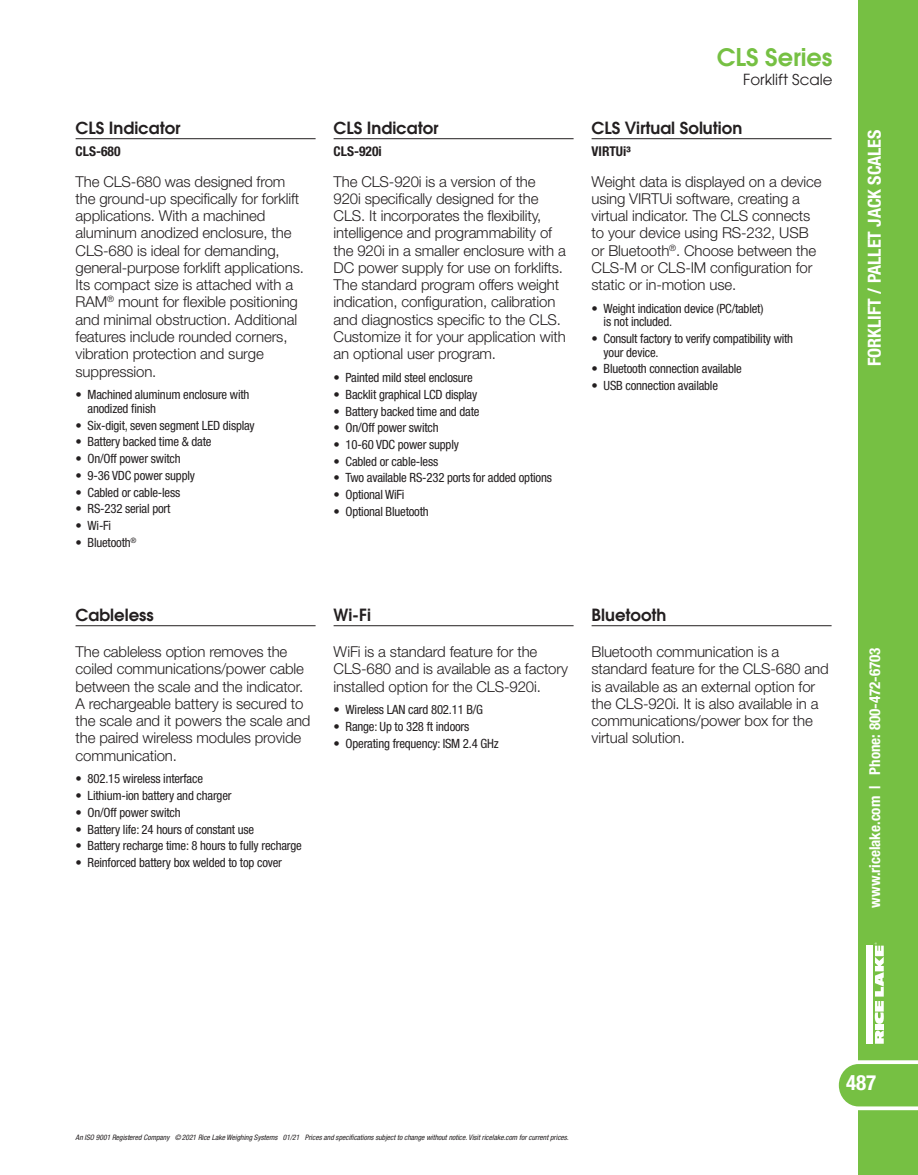
<style>
.page{position:relative;width:918px;height:1175px;background:#fff}
.page>*{position:absolute;margin:0;border:0;box-sizing:border-box;transform-origin:0 0}
.Forklift_Product_Nam{font:600 24px "Avant Garde";color:#76c043}
.t1{font:700 condensed 21px "Helvetica Neue LT Std";color:#fff}
.t2{font:700 condensed 18px "Helvetica Neue LT Std";color:#fff}
.Section_Head_with_Ru{font:600 16.5px "Avant Garde";color:#231f20}
.Body_Copy{font:300 15px/17.2px "Helvetica Neue LT Std";letter-spacing:-.01em;color:#231f20}
.t3{font:700 condensed 15px "Helvetica Neue LT Std";color:#fff}
.Product_Descrip{font:15px "Avant Garde";color:#231f20}
.Spec_Sub_Head{font:700 condensed 13.5px "Helvetica Neue LT Std";color:#231f20}
.t4{font:condensed 12.75px/13.5px "Helvetica Neue LT Std";letter-spacing:-.015em;color:#231f20}
.t5{font:italic condensed 7.5px "Helvetica Neue LT Std";color:#231f20}
</style>
<div class="page">
<hr style="left:334px;top:138px;width:240px;height:1px;background:#231f20">
<hr style="left:76px;top:625px;width:240px;height:1px;background:#231f20">
<hr style="left:334px;top:625px;width:240px;height:1px;background:#231f20">
<hr style="left:592px;top:625px;width:240px;height:1px;background:#231f20">
<hr style="left:592px;top:138px;width:240px;height:1px;background:#231f20">
<hr style="left:76px;top:138px;width:240px;height:1px;background:#231f20">
<div style="left:859px;top:0;width:59px;height:1174px;background:#76c043"></div>
<svg style="left:838px;top:1058px;width:80px;height:54px"></svg>
<div style="left:867px;top:945px;width:6px;height:98px;background:#fff"></div>
<svg style="left:875px;top:1030px;width:9px;height:13px"></svg>
<div style="left:875px;top:1024px;width:9px;height:5px;background:#fff"></div>
<svg style="left:875px;top:942px;width:9px;height:81px"></svg>
<p class="Section_Head_with_Ru" style="left:76px;top:117px;width:106px">CLS Indicator</p>
<p class="Spec_Sub_Head" style="left:76px;top:143px;width:46px">CLS-680</p>
<p class="Body_Copy" style="left:76px;top:172px;width:230px">The CLS-680 was designed from the ground-up specifically for forklift applications. With a machined aluminum anodized enclosure, the CLS-680 is ideal for demanding, general-purpose forklift applications.<br>Its compact size is attached with a RAM<sup>®</sup> mount for flexible positioning and minimal obstruction. Additional features include rounded corners, vibration protection and surge suppression.</p>
<p class="t4" style="left:88px;top:388px;width:163px;text-indent:-12px">• Machined aluminum enclosure with anodized finish</p>
<p class="t4" style="left:76px;top:418px;width:181px">• Six-digit, seven segment LED display</p>
<p class="t4" style="left:76px;top:435px;width:138px">• Battery backed time &amp; date</p>
<p class="t4" style="left:76px;top:451px;width:107px">• On/Off power switch</p>
<p class="t4" style="left:76px;top:468px;width:121px">• 9-36 VDC power supply</p>
<p class="t4" style="left:76px;top:485px;width:106px">• Cabled or cable-less</p>
<p class="t4" style="left:76px;top:502px;width:96px">• RS-232 serial port</p>
<p class="t4" style="left:76px;top:518px;width:37px">• Wi-Fi</p>
<p class="t4" style="left:76px;top:535px;width:62px">• Bluetooth<sup>®</sup></p>
<p class="Section_Head_with_Ru" style="left:334px;top:117px;width:106px">CLS Indicator</p>
<p class="Spec_Sub_Head" style="left:334px;top:143px;width:50px">CLS-920i</p>
<p class="Body_Copy" style="left:334px;top:172px;width:234px">The CLS-920i is a version of the 920i specifically designed for the CLS. It incorporates the flexibility, intelligence and programmability of the 920i in a smaller enclosure with a DC power supply for use on forklifts.<br>The standard program offers weight indication, configuration, calibration and diagnostics specific to the CLS.<br>Customize it for your application with an optional user program.</p>
<p class="t4" style="left:334px;top:371px;width:141px">• Painted mild steel enclosure</p>
<p class="t4" style="left:334px;top:387px;width:145px">• Backlit graphical LCD display</p>
<p class="t4" style="left:334px;top:404px;width:148px">• Battery backed time and date</p>
<p class="t4" style="left:334px;top:421px;width:107px">• On/Off power switch</p>
<p class="t4" style="left:334px;top:437px;width:127px">• 10-60 VDC power supply</p>
<p class="t4" style="left:334px;top:454px;width:106px">• Cabled or cable-less</p>
<p class="t4" style="left:334px;top:471px;width:220px">• Two available RS-232 ports for added options</p>
<p class="t4" style="left:334px;top:488px;width:72px">• Optional WiFi</p>
<p class="t4" style="left:334px;top:504px;width:97px">• Optional Bluetooth</p>
<p class="Forklift_Product_Nam" style="left:717px;top:42px;width:117px">CLS Series</p>
<p class="Product_Descrip" style="left:743px;top:71px;width:91px">Forklift Scale</p>
<p class="Section_Head_with_Ru" style="left:592px;top:117px;width:152px">CLS Virtual Solution</p>
<p class="Spec_Sub_Head" style="left:592px;top:143px;width:40px">VIRTUi³</p>
<p class="Body_Copy" style="left:592px;top:172px;width:232px">Weight data is displayed on a device using VIRTUi software, creating a virtual indicator. The CLS connects to your device using RS-232, USB or Bluetooth<sup>®</sup>. Choose between the CLS-M or CLS-IM configuration for static or in-motion use.</p>
<p class="t4" style="left:604px;top:302px;width:161px;text-indent:-12px">• Weight indication device (PC/tablet) is not included.</p>
<p class="t4" style="left:604px;top:332px;width:191px;text-indent:-12px">• Consult factory to verify compatibility with your device.</p>
<p class="t4" style="left:592px;top:362px;width:152px">• Bluetooth connection available</p>
<p class="t4" style="left:592px;top:379px;width:128px">• USB connection available</p>
<p class="Section_Head_with_Ru" style="left:76px;top:604px;width:80px">Cableless</p>
<p class="Body_Copy" style="left:76px;top:643px;width:236px">The cableless option removes the coiled communications/power cable between the scale and the indicator.<br>A rechargeable battery is secured to the scale and it powers the scale and the paired wireless modules provide communication.</p>
<p class="t4" style="left:76px;top:772px;width:129px">• 802.15 wireless interface</p>
<p class="t4" style="left:76px;top:789px;width:157px">• Lithium-ion battery and charger</p>
<p class="t4" style="left:76px;top:805px;width:107px">• On/Off power switch</p>
<p class="t4" style="left:76px;top:822px;width:180px">• Battery life: 24 hours of constant use</p>
<p class="t4" style="left:76px;top:839px;width:228px">• Battery recharge time: 8 hours to fully recharge</p>
<p class="t4" style="left:76px;top:856px;width:208px">• Reinforced battery box welded to top cover</p>
<p class="Section_Head_with_Ru" style="left:334px;top:604px;width:39px">Wi-Fi</p>
<p class="Body_Copy" style="left:334px;top:643px;width:236px">WiFi is a standard feature for the<br>CLS-680 and is available as a factory installed option for the CLS-920i.</p>
<p class="t4" style="left:334px;top:703px;width:151px">• Wireless LAN card 802.11 B/G</p>
<p class="t4" style="left:334px;top:720px;width:137px">• Range: Up to 328 ft indoors</p>
<p class="t4" style="left:334px;top:736px;width:167px">• Operating frequency: ISM 2.4 GHz</p>
<p class="Section_Head_with_Ru" style="left:592px;top:604px;width:76px">Bluetooth</p>
<p class="Body_Copy" style="left:592px;top:643px;width:239px">Bluetooth communication is a standard feature for the CLS-680 and is available as an external option for the CLS-920i. It is also available in a communications/power box for the virtual solution.</p>
<p class="t2" style="left:864px;top:366px;width:238px;rotate:-90deg">FORKLIFT / PALLET JACK SCALES</p>
<p class="t3" style="left:866px;top:907px;width:262px;rotate:-90deg">www.ricelake.com | Phone: 800-472-6703</p>
<p class="t5" style="left:76px;top:1132px;width:495px">An ISO 9001 Registered Company ©2021 Rice Lake Weighing Systems 01/21 Prices and specifications subject to change without notice. Visit ricelake.com for current prices.</p>
<h2 class="t1" style="left:846px;top:1070px;width:32px">487</h2>
</div>
